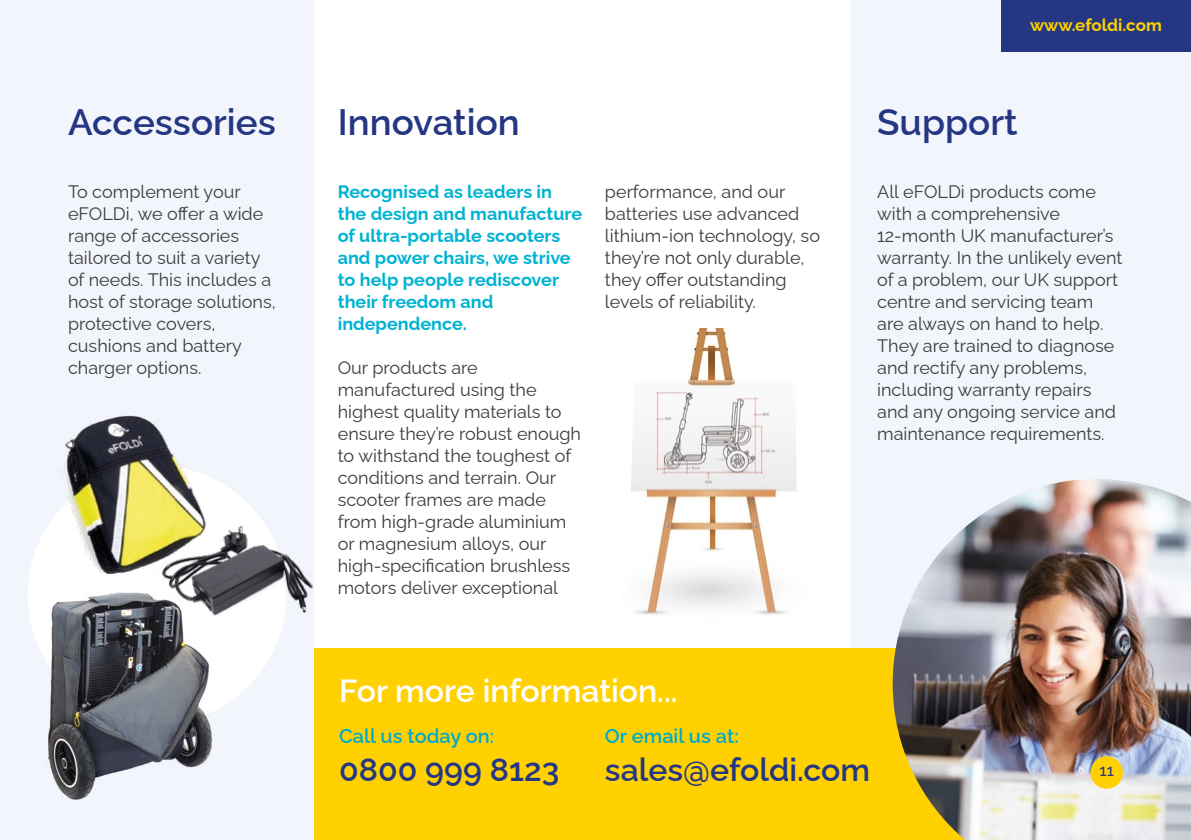
<style>
.page{position:relative;width:1191px;height:840px;background:#fff}
.page>*{position:absolute;margin:0;border:0;box-sizing:border-box;transform-origin:0 0}
.t1{font:600 36.8px "Raleway";color:#253783}
.t2{font:600 32px "Raleway";color:#253783}
.t3{font:600 32px "Raleway";color:#fff}
.t4{font:600 20px "Raleway";color:#00aacd}
.t5{font:18px/22px "Raleway";color:#3c3c3b}
.t6{font:700 18px/22px "Raleway";color:#00b3d2}
.t7{font:700 17px "Raleway";color:#ffd100}
.t8{font:500 16px "Raleway";color:#253783}
</style>
<div class="page">
<div style="left:850px;top:0;width:341px;height:839px;background:#f2f5fc"></div>
<div style="left:0;top:647px;width:1191px;height:192px;background:#ffd100"></div>
<div style="left:0;top:0;width:314px;height:839px;background:#f2f5fc"></div>
<div style="left:28px;top:465px;width:258px;height:259px;background:#fff;border-radius:50%"></div>
<div style="left:1001px;top:0;width:190px;height:51px;background:#253783"></div>
<img style="left:892px;top:479px;width:299px;height:360px">
<img style="left:61px;top:415px;width:172px;height:161px">
<img style="left:157px;top:510px;width:156px;height:119px">
<img style="left:37px;top:592px;width:184px;height:208px">
<img style="left:631px;top:328px;width:166px;height:287px">
<div style="left:1090px;top:755px;width:33px;height:33px;background:#ffd100;border-radius:50%"></div>
<p class="t7" style="left:1030px;top:11px;width:133px">www.efoldi.com</p>
<h1 class="t1" style="left:68px;top:92px;width:209px">Accessories</h1>
<h1 class="t1" style="left:338px;top:92px;width:183px">Innovation</h1>
<h1 class="t1" style="left:877px;top:92px;width:142px">Support</h1>
<p class="t5" style="left:68px;top:178px;width:209px">To complement your eFOLDi, we offer a wide range of accessories tailored to suit a variety of needs. This includes a host of storage solutions, protective covers, cushions and battery charger options.</p>
<p class="t6" style="left:338px;top:178px;width:246px">Recognised as leaders in the design and manufacture of ultra-portable scooters and power chairs, we strive to help people rediscover their freedom and independence.</p>
<p class="t5" style="left:338px;top:354px;width:245px">Our products are manufactured using the highest quality materials to ensure they’re robust enough to withstand the toughest of conditions and terrain. Our scooter frames are made from high-grade aluminium or magnesium alloys, our high-specification brushless motors deliver exceptional</p>
<p class="t5" style="left:605px;top:178px;width:216px">performance, and our batteries use advanced lithium-ion technology, so they’re not only durable, they offer outstanding levels of reliability.</p>
<p class="t5" style="left:877px;top:178px;width:247px">All eFOLDi products come with a comprehensive<br>12-month UK manufacturer’s warranty. In the unlikely event of a problem, our UK support centre and servicing team are always on hand to help.<br>They are trained to diagnose and rectify any problems, including warranty repairs and any ongoing service and maintenance requirements.</p>
<h2 class="t3" style="left:339px;top:665px;width:340px">For more information...</h2>
<p class="t4" style="left:339px;top:719px;width:156px">Call us today on:</p>
<p class="t4" style="left:605px;top:719px;width:135px">Or email us at:</p>
<h2 class="t2" style="left:339px;top:744px;width:221px">0800 999 8123</h2>
<h2 class="t2" style="left:605px;top:744px;width:267px">sales@efoldi.com</h2>
<p class="t8" style="left:1099px;top:757px;width:16px">11</p>
</div>
